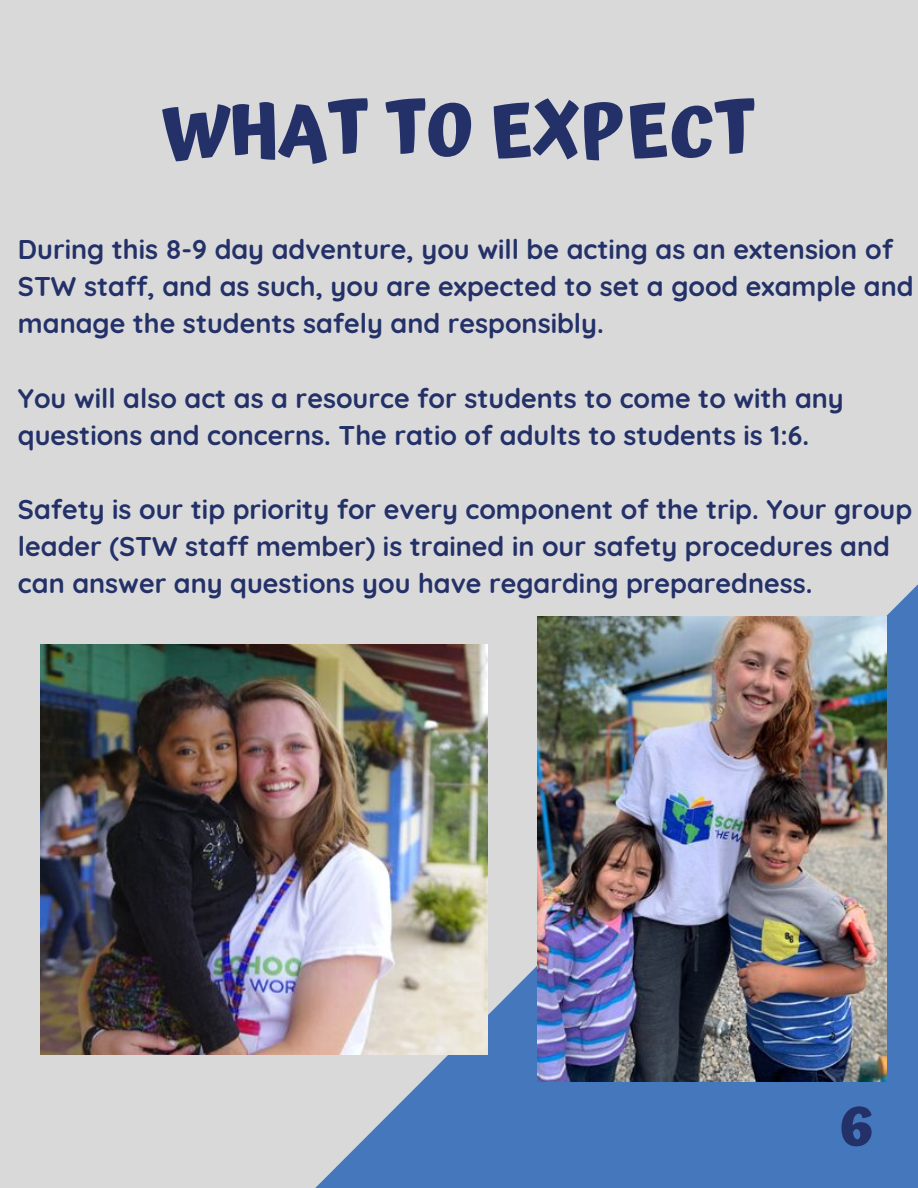
<style>
.page{position:relative;width:918px;height:1188px;background:#d9d9d9}
.page>*{position:absolute;margin:0;border:0;box-sizing:border-box;transform-origin:0 0}
.t1{font:700 72px "Atma";color:#233168}
.t2{font:700 54px "Atma";color:#233168}
.t3{font:700 27px/37.2px "Quicksand";color:#233168}
</style>
<div class="page">
<svg style="left:235px;top:584px;width:683px;height:604px;fill:#47b"></svg>
<img style="left:41px;top:645px;width:447px;height:409px">
<img style="left:538px;top:617px;width:349px;height:465px">
<h1 class="t1" style="left:162px;top:89px;width:595px">WHAT TO EXPECT</h1>
<p class="t3" style="left:18px;top:230px;width:897px">During this 8-9 day adventure, you will be acting as an extension of<br>STW staff, and as such, you are expected to set a good example and manage the students safely and responsibly.</p>
<p class="t3" style="left:18px;top:379px;width:827px">You will also act as a resource for students to come to with any questions and concerns. The ratio of adults to students is 1:6.</p>
<p class="t3" style="left:18px;top:490px;width:896px">Safety is our tip priority for every component of the trip. Your group leader (STW staff member) is trained in our safety procedures and can answer any questions you have regarding preparedness.</p>
<h2 class="t2" style="left:840px;top:1093px;width:35px">6</h2>
</div>
